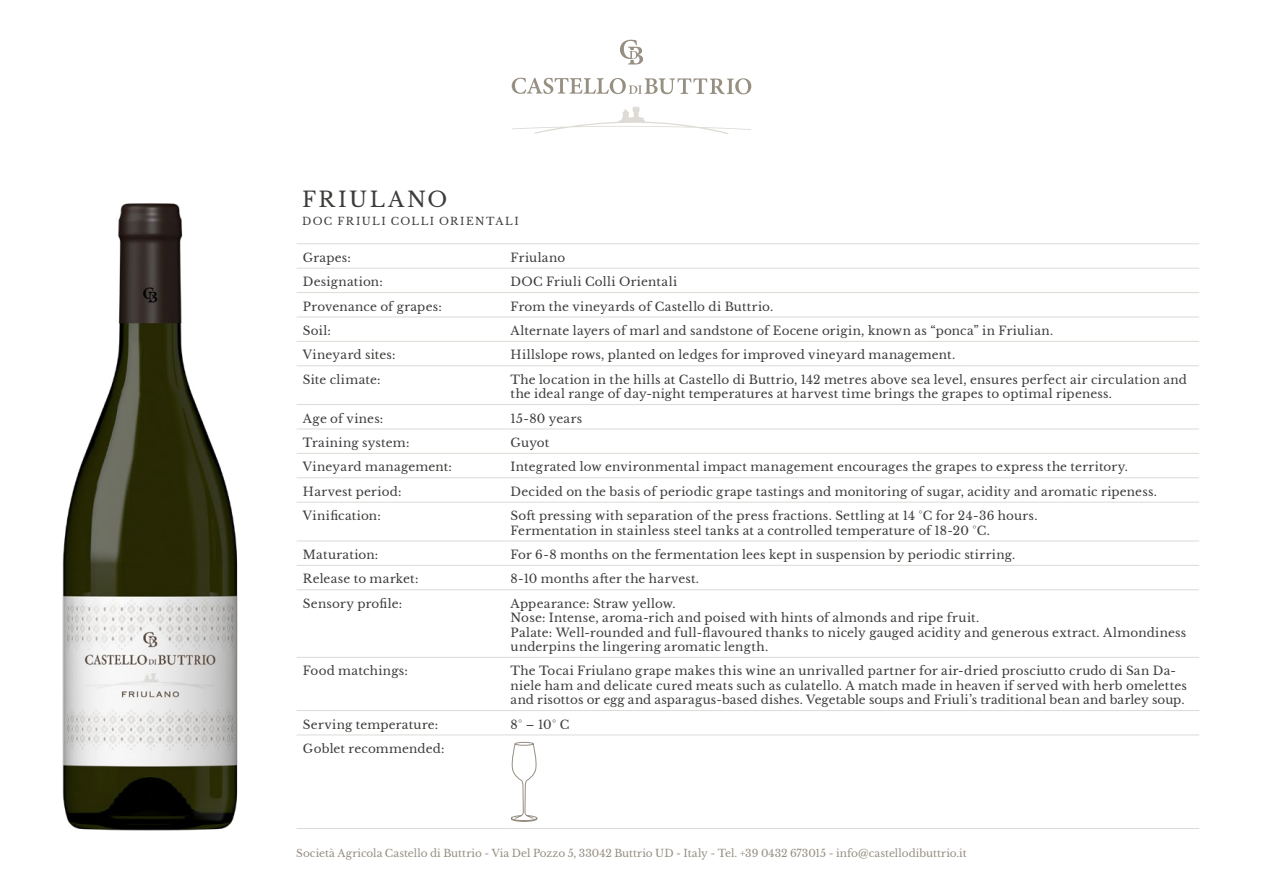
<style>
.page{position:relative;width:1263px;height:893px;background:#fff}
.page>*{position:absolute;margin:0;border:0;box-sizing:border-box;transform-origin:0 0}
.t1{font:21px "Libre Baskerville";letter-spacing:.115em;color:#3c3c3b}
.t2{font:12px/14.4px "Libre Baskerville";letter-spacing:.015em;color:#3c3c3b}
.t3{font:10.5px "Libre Baskerville";color:#968f82}
.t4{font:10.5px "Libre Baskerville";letter-spacing:.14em;color:#3c3c3b}
</style>
<div class="page">
<img style="left:62px;top:203px;width:176px;height:628px">
<svg style="left:512px;top:78px;width:239px;height:16px"></svg>
<svg style="left:512px;top:106px;width:239px;height:28px"></svg>
<svg style="left:620px;top:40px;width:23px;height:25px"></svg>
<hr style="left:297px;top:243px;width:207px;height:1px;background:#dedbd6">
<hr style="left:504px;top:243px;width:695px;height:1px;background:#dedbd6">
<hr style="left:297px;top:268px;width:207px;height:1px;background:#dedbd6">
<hr style="left:504px;top:268px;width:695px;height:1px;background:#dedbd6">
<hr style="left:297px;top:292px;width:207px;height:1px;background:#dedbd6">
<hr style="left:504px;top:292px;width:695px;height:1px;background:#dedbd6">
<hr style="left:297px;top:317px;width:207px;height:1px;background:#dedbd6">
<hr style="left:504px;top:317px;width:695px;height:1px;background:#dedbd6">
<hr style="left:297px;top:341px;width:207px;height:1px;background:#dedbd6">
<hr style="left:504px;top:341px;width:695px;height:1px;background:#dedbd6">
<hr style="left:297px;top:365px;width:207px;height:1px;background:#dedbd6">
<hr style="left:504px;top:365px;width:695px;height:1px;background:#dedbd6">
<hr style="left:297px;top:404px;width:207px;height:1px;background:#dedbd6">
<hr style="left:504px;top:404px;width:695px;height:1px;background:#dedbd6">
<hr style="left:297px;top:429px;width:207px;height:1px;background:#dedbd6">
<hr style="left:504px;top:429px;width:695px;height:1px;background:#dedbd6">
<hr style="left:297px;top:453px;width:207px;height:1px;background:#dedbd6">
<hr style="left:504px;top:453px;width:695px;height:1px;background:#dedbd6">
<hr style="left:297px;top:477px;width:207px;height:1px;background:#dedbd6">
<hr style="left:504px;top:477px;width:695px;height:1px;background:#dedbd6">
<hr style="left:297px;top:502px;width:207px;height:1px;background:#dedbd6">
<hr style="left:504px;top:502px;width:695px;height:1px;background:#dedbd6">
<hr style="left:297px;top:541px;width:207px;height:1px;background:#dedbd6">
<hr style="left:504px;top:541px;width:695px;height:1px;background:#dedbd6">
<hr style="left:297px;top:565px;width:207px;height:1px;background:#dedbd6">
<hr style="left:504px;top:565px;width:695px;height:1px;background:#dedbd6">
<hr style="left:297px;top:589px;width:207px;height:1px;background:#dedbd6">
<hr style="left:504px;top:589px;width:695px;height:1px;background:#dedbd6">
<hr style="left:297px;top:657px;width:207px;height:1px;background:#dedbd6">
<hr style="left:504px;top:657px;width:695px;height:1px;background:#dedbd6">
<hr style="left:297px;top:710px;width:207px;height:1px;background:#dedbd6">
<hr style="left:504px;top:710px;width:695px;height:1px;background:#dedbd6">
<hr style="left:297px;top:735px;width:207px;height:1px;background:#dedbd6">
<hr style="left:504px;top:735px;width:695px;height:1px;background:#dedbd6">
<hr style="left:297px;top:828px;width:207px;height:1px;background:#dedbd6">
<hr style="left:504px;top:828px;width:695px;height:1px;background:#dedbd6">
<svg style="left:511px;top:742px;width:27px;height:80px"></svg>
<p class="t1" style="left:302px;top:187px;width:147px">FRIULANO</p>
<p class="t4" style="left:302px;top:215px;width:218px">DOC FRIULI COLLI ORIENTALI</p>
<p class="t2" style="left:303px;top:250px;width:49px">Grapes:</p>
<p class="t2" style="left:511px;top:250px;width:56px">Friulano</p>
<p class="t2" style="left:303px;top:275px;width:81px">Designation:</p>
<p class="t2" style="left:511px;top:275px;width:168px">DOC Friuli Colli Orientali</p>
<p class="t2" style="left:303px;top:299px;width:140px">Provenance of grapes:</p>
<p class="t2" style="left:511px;top:299px;width:264px">From the vineyards of Castello di Buttrio.</p>
<p class="t2" style="left:303px;top:324px;width:30px">Soil:</p>
<p class="t2" style="left:511px;top:324px;width:544px">Alternate layers of marl and sandstone of Eocene origin, known as “ponca” in Friulian.</p>
<p class="t2" style="left:303px;top:348px;width:94px">Vineyard sites:</p>
<p class="t2" style="left:511px;top:348px;width:446px">Hillslope rows, planted on ledges for improved vineyard management.</p>
<p class="t2" style="left:303px;top:372px;width:79px">Site climate:</p>
<p class="t2" style="left:511px;top:372px;width:678px">The location in the hills at Castello di Buttrio, 142 metres above sea level, ensures perfect air circulation and the ideal range of day-night temperatures at harvest time brings the grapes to optimal ripeness.</p>
<p class="t2" style="left:303px;top:411px;width:82px">Age of vines:</p>
<p class="t2" style="left:511px;top:411px;width:73px">15-80 years</p>
<p class="t2" style="left:303px;top:435px;width:108px">Training system:</p>
<p class="t2" style="left:511px;top:435px;width:40px">Guyot</p>
<p class="t2" style="left:303px;top:460px;width:151px">Vineyard management:</p>
<p class="t2" style="left:511px;top:460px;width:619px">Integrated low environmental impact management encourages the grapes to express the territory.</p>
<p class="t2" style="left:303px;top:484px;width:100px">Harvest period:</p>
<p class="t2" style="left:511px;top:484px;width:648px">Decided on the basis of periodic grape tastings and monitoring of sugar, acidity and aromatic ripeness.</p>
<p class="t2" style="left:303px;top:509px;width:79px">Vinification:</p>
<p class="t2" style="left:511px;top:509px;width:528px">Soft pressing with separation of the press fractions. Settling at 14 °C for 24-36 hours.</p>
<p class="t2" style="left:511px;top:523px;width:481px">Fermentation in stainless steel tanks at a controlled temperature of 18-20 °C.</p>
<p class="t2" style="left:303px;top:547px;width:77px">Maturation:</p>
<p class="t2" style="left:511px;top:547px;width:506px">For 6-8 months on the fermentation lees kept in suspension by periodic stirring.</p>
<p class="t2" style="left:303px;top:572px;width:117px">Release to market:</p>
<p class="t2" style="left:511px;top:572px;width:190px">8-10 months after the harvest.</p>
<p class="t2" style="left:303px;top:596px;width:101px">Sensory profile:</p>
<p class="t2" style="left:511px;top:596px;width:167px">Appearance: Straw yellow.</p>
<p class="t2" style="left:511px;top:611px;width:470px">Nose: Intense, aroma-rich and poised with hints of almonds and ripe fruit.</p>
<p class="t2" style="left:511px;top:625px;width:677px">Palate: Well-rounded and full-flavoured thanks to nicely gauged acidity and generous extract. Almondiness underpins the lingering aromatic length.</p>
<p class="t2" style="left:303px;top:664px;width:106px">Food matchings:</p>
<p class="t2" style="left:511px;top:664px;width:678px">The Tocai Friulano grape makes this wine an unrivalled partner for air-dried prosciutto crudo di San Da&shy;niele ham and delicate cured meats such as culatello. A match made in heaven if served with herb omelettes and risottos or egg and asparagus-based dishes. Vegetable soups and Friuli’s traditional bean and barley soup.</p>
<p class="t2" style="left:303px;top:717px;width:137px">Serving temperature:</p>
<p class="t2" style="left:511px;top:717px;width:60px">8° – 10° C</p>
<p class="t2" style="left:303px;top:741px;width:143px">Goblet recommended:</p>
<p class="t3" style="left:296px;top:847px;width:672px">Società Agricola Castello di Buttrio - Via Del Pozzo 5, 33042 Buttrio UD - Italy - Tel. +39 0432 673015 - info@castellodibuttrio.it</p>
</div>
